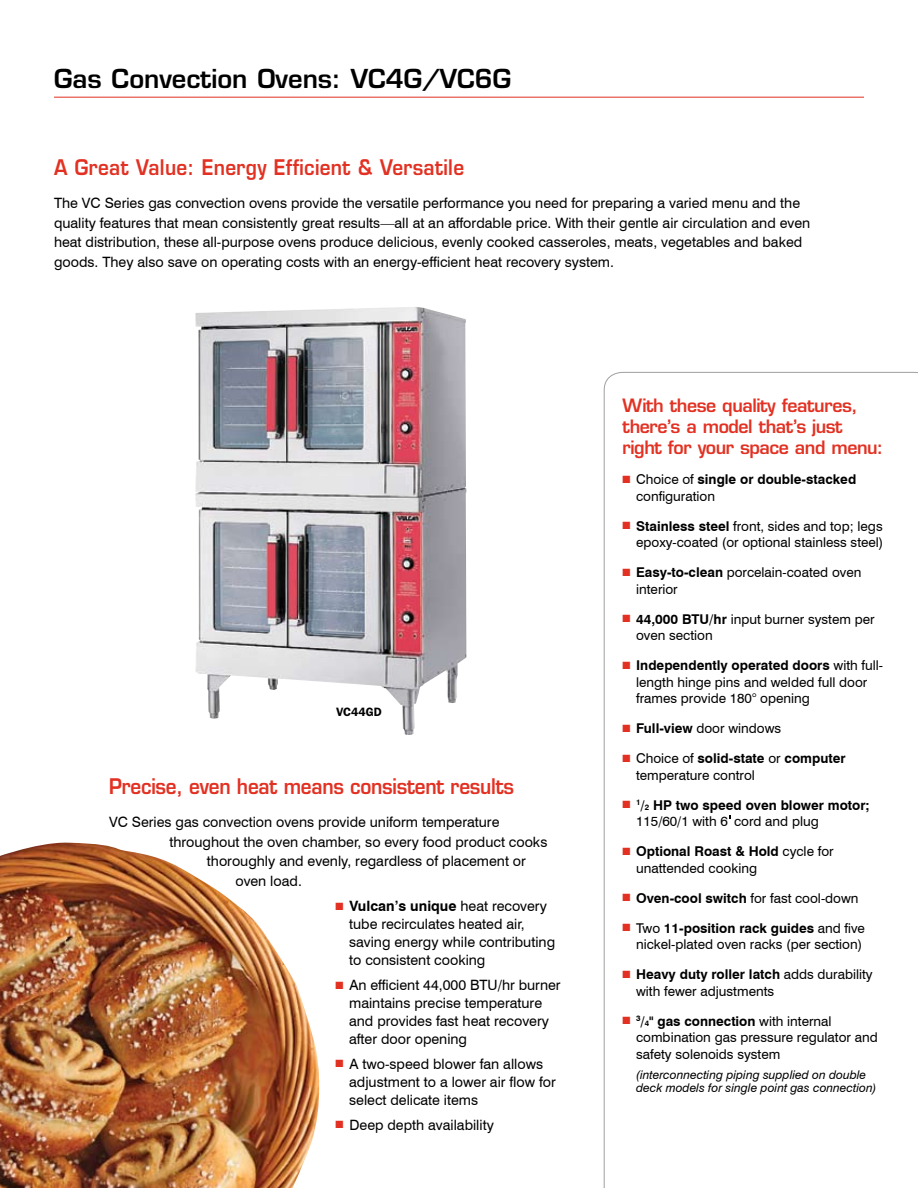
<style>
.page{position:relative;width:918px;height:1188px;background:#fff}
.page>*{position:absolute;margin:0;border:0;box-sizing:border-box;transform-origin:0 0}
.t1{font:600 25.5px "Eurostile";color:#000}
.t2{font:600 21px "Eurostile";letter-spacing:-.01em;color:#e23122;scale:.9 1}
.t3{font:600 21px "Eurostile";letter-spacing:.02em;color:#e23122;scale:.9 1}
.t4{font:600 18px/21px "Eurostile";letter-spacing:-.025em;color:#e23122}
.t5{font:14.25px/18px "Swiss 721 BT";color:#000}
.t6{font:13.5px/16.5px "Swiss 721 BT";color:#000}
.t7{font:700 13.5px/16.5px "Swiss 721 BT";color:#000}
.t8{font:600 12.15px "Franklin Gothic";color:#000}
.t9{font:italic 12px/13.5px "Swiss 721 BT";color:#000}
.s1{color:#e23122}
.s2{font-weight:700}
.s3{font-weight:400}
.s4{font-size:7.8px}
.s5{font-weight:700;font-size:7.8px}
</style>
<div class="page">
<hr style="left:54px;top:97px;width:810px;height:1px;background:#e23122">
<svg style="left:604px;top:372px;width:314px;height:816px"></svg>
<img style="left:0;top:842px;width:320px;height:346px">
<img style="left:195px;top:307px;width:271px;height:428px">
<h1 class="t1" style="left:54px;top:63px;width:459px">Gas Convection Ovens: VC4G/VC6G</h1>
<h2 class="t3" style="left:54px;top:154px;width:457px">A Great Value: Energy Efficient &amp; Versatile</h2>
<p class="t5" style="left:54px;top:193px;width:758px;line-height:19.5px">The VC Series gas convection ovens provide the versatile performance you need for preparing a varied menu and the quality features that mean consistently great results—all at an affordable price. With their gentle air circulation and even heat distribution, these all-purpose ovens produce delicious, evenly cooked casseroles, meats, vegetables and baked goods. They also save on operating costs with an energy-efficient heat recovery system.</p>
<p class="t8" style="left:336px;top:705px;width:47px">VC44GD</p>
<h2 class="t2" style="left:109px;top:773px;width:452px">Precise, even heat means consistent results</h2>
<p class="t5" style="left:109px;top:813px;width:392px">VC Series gas convection ovens provide uniform temperature</p>
<p class="t5" style="left:169px;top:832px;width:380px">throughout the oven chamber, so every food product cooks</p>
<p class="t5" style="left:207px;top:852px;width:321px">thoroughly and evenly, regardless of placement or</p>
<p class="t5" style="left:235px;top:871px;width:68px">oven load.</p>
<p class="t5" style="left:349px;top:897px;width:208px;text-indent:-14px"><span class="s1">■</span> <span class="s2">Vulcan’s unique</span> heat recovery tube recirculates heated air, saving energy while contributing to consistent cooking</p>
<p class="t5" style="left:349px;top:976px;width:213px;text-indent:-14px"><span class="s1">■</span> An efficient 44,000 BTU/hr burner maintains precise temperature and provides fast heat recovery after door opening</p>
<p class="t5" style="left:349px;top:1055px;width:208px;text-indent:-14px"><span class="s1">■</span> A two-speed blower fan allows adjustment to a lower air flow for select delicate items</p>
<p class="t5" style="left:336px;top:1115px;width:160px"><span class="s1">■</span> Deep depth availability</p>
<p class="t4" style="left:623px;top:395px;width:262px">With these quality features, there’s a model that’s just right for your space and menu:</p>
<p class="t7" style="left:636px;top:471px;width:222px;text-indent:-14px"><span class="s1">■</span> <span class="s3">Choice of</span> single or double-stacked <span class="s3">configuration</span></p>
<p class="t6" style="left:623px;top:517px;width:262px;text-align:right"><span class="s1">■</span> <span class="s2">Stainless steel</span> front, sides and top; legs epoxy-coated (or optional stainless steel)</p>
<p class="t6" style="left:636px;top:564px;width:227px;text-indent:-14px"><span class="s1">■</span> <span class="s2">Easy-to-clean</span> porcelain-coated oven interior</p>
<p class="t6" style="left:636px;top:610px;width:240px;text-indent:-14px"><span class="s1">■</span> <span class="s2">44,000 BTU/hr</span> input burner system per oven section</p>
<p class="t6" style="left:636px;top:657px;width:248px;text-indent:-14px"><span class="s1">■</span> <span class="s2">Independently operated doors</span> with full&shy;length hinge pins and welded full door frames provide 180° opening</p>
<p class="t6" style="left:623px;top:720px;width:160px"><span class="s1">■</span> <span class="s2">Full-view</span> door windows</p>
<p class="t6" style="left:636px;top:750px;width:211px;text-indent:-14px"><span class="s1">■</span> Choice of <span class="s2">solid-state</span> or <span class="s2">computer </span>temperature control</p>
<p class="t7" style="left:636px;top:796px;width:235px;text-indent:-14px"><span class="s1">■</span> <sup>1</sup>/<span class="s4">2</span> HP two speed oven blower motor;<br><span class="s3">115/60/1 with 6 cord and plug</span></p>
<p class="t6" style="left:636px;top:843px;width:199px;text-indent:-14px"><span class="s1">■</span> <span class="s2">Optional Roast &amp; Hold</span> cycle for unattended cooking</p>
<p class="t6" style="left:623px;top:889px;width:237px"><span class="s1">■</span> <span class="s2">Oven-cool switch</span> for fast cool-down</p>
<p class="t6" style="left:623px;top:919px;width:244px;text-align:right"><span class="s1">■</span> Two <span class="s2">11-position rack guides</span> and five nickel-plated oven racks (per section)</p>
<p class="t6" style="left:636px;top:966px;width:238px;text-indent:-14px"><span class="s1">■</span> <span class="s2">Heavy duty roller latch</span> adds durability with fewer adjustments</p>
<p class="t6" style="left:636px;top:1012px;width:243px;text-indent:-14px"><span class="s1">■</span> <sup>3</sup><span class="s2">/</span><span class="s5">4</span><span class="s2">" gas connection</span> with internal combination gas pressure regulator and safety solenoids system</p>
<p class="t9" style="left:636px;top:1068px;width:242px">(interconnecting piping supplied on double deck models for single point gas connection)</p>
</div>
